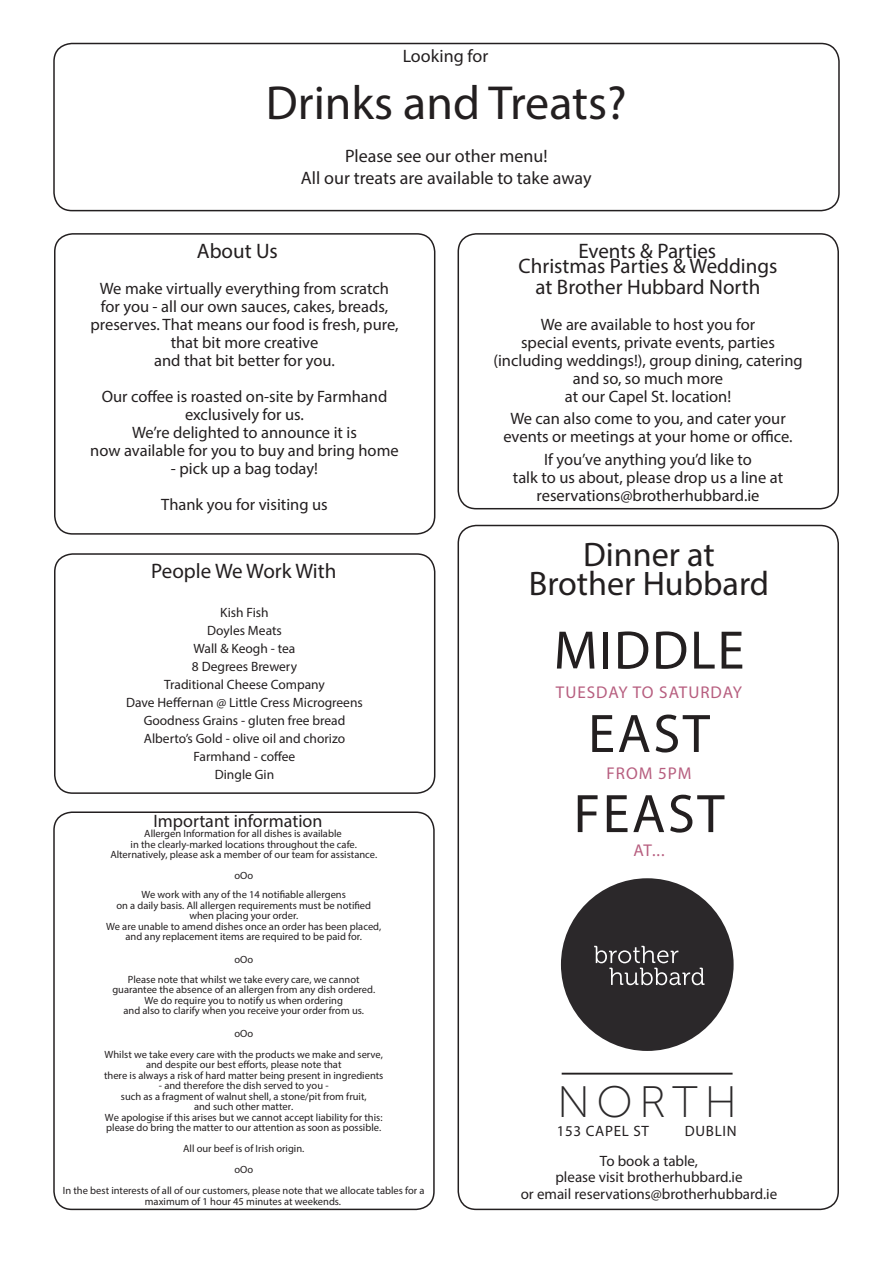
<style>
.page{position:relative;width:893px;height:1263px;background:#fff}
.page>*{position:absolute;margin:0;border:0;box-sizing:border-box;transform-origin:0 0}
.t1{font:54.6px "Myriad Pro";letter-spacing:.045em;color:#231f20}
.t2{font:48px "Myriad Pro";color:#231f20}
.t3{font:43.95px "Museo Sans Cyrl 100";letter-spacing:.145em;color:#2b292a}
.t4{font:34.2px "Myriad Pro";color:#231f20}
.t5{font:21px "Myriad Pro";color:#231f20}
.t6{font:18px "Myriad Pro";color:#231f20}
.t7{font:17.1px "Myriad Pro";letter-spacing:.06em;color:#b75e7f}
.t8{font:16.5px/18px "Myriad Pro";color:#231f20;text-align:center}
.t9{font:15px "Myriad Pro";color:#231f20}
.t10{font:15px "Myriad Pro";letter-spacing:.045em;color:#231f20}
.t11{font:13.5px "Myriad Pro";color:#231f20}
.t12{font:10.5px/10.5px "Myriad Pro";color:#231f20;text-align:center}
</style>
<div class="page">
<div style="left:457px;top:525px;width:382px;height:685px;border:2px solid #231f20;border-radius:18px"></div>
<div style="left:53px;top:811px;width:382px;height:399px;border:2px solid #231f20;border-radius:18px"></div>
<div style="left:54px;top:233px;width:381px;height:302px;border:2px solid #231f20;border-radius:18px"></div>
<div style="left:54px;top:553px;width:381px;height:241px;border:2px solid #231f20;border-radius:18px"></div>
<svg style="left:561px;top:878px;width:173px;height:173px"></svg>
<div style="left:597px;top:952px;width:8px;height:10px;background:#2b282a;border-radius:50%"></div>
<div style="left:658px;top:974px;width:7px;height:10px;background:#2b282a;border-radius:50%"></div>
<div style="left:693px;top:974px;width:8px;height:10px;background:#2b282a;border-radius:50%"></div>
<hr style="left:562px;top:1073px;width:171px;height:1px;background:#231f20">
<div style="left:53px;top:43px;width:787px;height:168px;border:2px solid #231f20;border-radius:18px"></div>
<div style="left:457px;top:233px;width:382px;height:276px;border:2px solid #231f20;border-radius:18px"></div>
<p class="t6" style="left:403px;top:45px;width:87px">Looking for</p>
<p class="t2" style="left:266px;top:74px;width:362px">Drinks and Treats?</p>
<p class="t6" style="left:345px;top:145px;width:204px">Please see our other menu!</p>
<p class="t6" style="left:301px;top:167px;width:292px">All our treats are available to take away</p>
<p class="t5" style="left:197px;top:238px;width:83px">About Us</p>
<p class="t8" style="left:100px;top:279px;width:291px">We make virtually everything from scratch</p>
<p class="t8" style="left:101px;top:297px;width:289px">for you - all our own sauces, cakes, breads,</p>
<p class="t8" style="left:91px;top:315px;width:309px">preserves. That means our food is fresh, pure,</p>
<p class="t8" style="left:171px;top:333px;width:149px">that bit more creative</p>
<p class="t8" style="left:154px;top:351px;width:182px">and that bit better for you.</p>
<p class="t8" style="left:102px;top:387px;width:287px">Our coffee is roasted on-site by Farmhand</p>
<p class="t8" style="left:185px;top:405px;width:120px">exclusively for us.</p>
<p class="t8" style="left:132px;top:423px;width:226px">We’re delighted to announce it is</p>
<p class="t8" style="left:90px;top:441px;width:310px">now available for you to buy and bring home</p>
<p class="t8" style="left:171px;top:459px;width:149px">- pick up a bag today!</p>
<p class="t8" style="left:161px;top:495px;width:168px">Thank you for visiting us</p>
<p class="t5" style="left:151px;top:558px;width:187px">People We Work With</p>
<p class="t11" style="left:220px;top:604px;width:50px">Kish Fish</p>
<p class="t11" style="left:207px;top:622px;width:76px">Doyles Meats</p>
<p class="t11" style="left:194px;top:640px;width:103px">Wall &amp; Keogh - tea</p>
<p class="t11" style="left:192px;top:658px;width:107px">8 Degrees Brewery</p>
<p class="t11" style="left:164px;top:676px;width:162px">Traditional Cheese Company</p>
<p class="t11" style="left:126px;top:694px;width:238px">Dave Heffernan @ Little Cress Microgreens</p>
<p class="t11" style="left:144px;top:712px;width:203px">Goodness Grains - gluten free bread</p>
<p class="t11" style="left:144px;top:730px;width:203px">Alberto’s Gold - olive oil and chorizo</p>
<p class="t11" style="left:194px;top:748px;width:103px">Farmhand - coffee</p>
<p class="t11" style="left:215px;top:766px;width:61px">Dingle Gin</p>
<p class="t6" style="left:153px;top:809px;width:170px">Important information</p>
<p class="t12" style="left:144px;top:828px;width:199px">Allergen Information for all dishes is available</p>
<p class="t12" style="left:131px;top:839px;width:228px">in the clearly-marked locations throughout the cafe.</p>
<p class="t12" style="left:110px;top:849px;width:268px">Alternatively, please ask a member of our team for assistance.</p>
<p class="t12" style="left:234px;top:870px;width:20px">oOo</p>
<p class="t12" style="left:142px;top:889px;width:206px">We work with any of the 14 notifiable allergens</p>
<p class="t12" style="left:116px;top:900px;width:256px">on a daily basis. All allergen requirements must be notified</p>
<p class="t12" style="left:189px;top:910px;width:110px">when placing your order.</p>
<p class="t12" style="left:106px;top:921px;width:276px">We are unable to amend dishes once an order has been placed,</p>
<p class="t12" style="left:126px;top:931px;width:238px">and any replacement items are required to be paid for.</p>
<p class="t12" style="left:234px;top:954px;width:20px">oOo</p>
<p class="t12" style="left:128px;top:973px;width:233px">Please note that whilst we take every care, we cannot</p>
<p class="t12" style="left:112px;top:984px;width:264px">guarantee the absence of an allergen from any dish ordered.</p>
<p class="t12" style="left:145px;top:994px;width:200px">We do require you to notify us when ordering</p>
<p class="t12" style="left:123px;top:1005px;width:242px">and also to clarify when you receive your order from us.</p>
<p class="t12" style="left:234px;top:1028px;width:20px">oOo</p>
<p class="t12" style="left:105px;top:1049px;width:280px">Whilst we take every care with the products we make and serve,</p>
<p class="t12" style="left:146px;top:1059px;width:197px">and despite our best efforts, please note that</p>
<p class="t12" style="left:104px;top:1070px;width:281px">there is always a risk of hard matter being present in ingredients</p>
<p class="t12" style="left:159px;top:1080px;width:171px">- and therefore the dish served to you -</p>
<p class="t12" style="left:121px;top:1091px;width:247px">such as a fragment of walnut shell, a stone/pit from fruit,</p>
<p class="t12" style="left:194px;top:1101px;width:101px">and such other matter.</p>
<p class="t12" style="left:105px;top:1112px;width:279px">We apologise if this arises but we cannot accept liability for this:</p>
<p class="t12" style="left:106px;top:1122px;width:277px">please do bring the matter to our attention as soon as possible.</p>
<p class="t12" style="left:183px;top:1143px;width:123px">All our beef is of Irish origin.</p>
<p class="t12" style="left:234px;top:1164px;width:20px">oOo</p>
<p class="t12" style="left:63px;top:1185px;width:363px">In the best interests of all of our customers, please note that we allocate tables for a maximum of 1 hour 45 minutes at weekends.</p>
<p class="t5" style="left:578px;top:238px;width:139px">Events &amp; Parties</p>
<p class="t5" style="left:519px;top:253px;width:260px">Christmas Parties &amp; Weddings</p>
<p class="t5" style="left:535px;top:274px;width:227px">at Brother Hubbard North</p>
<p class="t8" style="left:541px;top:315px;width:216px">We are available to host you for</p>
<p class="t8" style="left:521px;top:333px;width:255px">special events, private events, parties</p>
<p class="t8" style="left:493px;top:351px;width:311px">(including weddings!), group dining, catering</p>
<p class="t8" style="left:573px;top:369px;width:152px">and so, so much more</p>
<p class="t8" style="left:565px;top:387px;width:168px">at our Capel St. location!</p>
<p class="t8" style="left:503px;top:410px;width:291px">We can also come to you, and cater your events or meetings at your home or office.</p>
<p class="t8" style="left:544px;top:450px;width:209px">If you’ve anything you’d like to</p>
<p class="t8" style="left:513px;top:468px;width:272px">talk to us about, please drop us a line at</p>
<p class="t8" style="left:536px;top:486px;width:225px">reservations@brotherhubbard.ie</p>
<p class="t4" style="left:583px;top:534px;width:133px">Dinner at</p>
<p class="t4" style="left:529px;top:563px;width:242px">Brother Hubbard</p>
<p class="t1" style="left:554px;top:616px;width:192px">MIDDLE</p>
<p class="t7" style="left:556px;top:681px;width:188px">TUESDAY TO SATURDAY</p>
<p class="t1" style="left:588px;top:700px;width:123px">EAST</p>
<p class="t7" style="left:606px;top:763px;width:87px">FROM 5PM</p>
<p class="t1" style="left:574px;top:780px;width:152px">FEAST</p>
<p class="t7" style="left:633px;top:840px;width:33px">AT...</p>
<p class="t3" style="left:557px;top:1079px;width:182px">NORTH</p>
<p class="t10" style="left:557px;top:1122px;width:94px">153 CAPEL ST</p>
<p class="t9" style="left:685px;top:1122px;width:53px">DUBLIN</p>
<p class="t9" style="left:600px;top:1151px;width:100px">To book a table,</p>
<p class="t9" style="left:555px;top:1168px;width:189px">please visit brotherhubbard.ie</p>
<p class="t9" style="left:521px;top:1184px;width:258px">or email reservations@brotherhubbard.ie</p>
</div>
